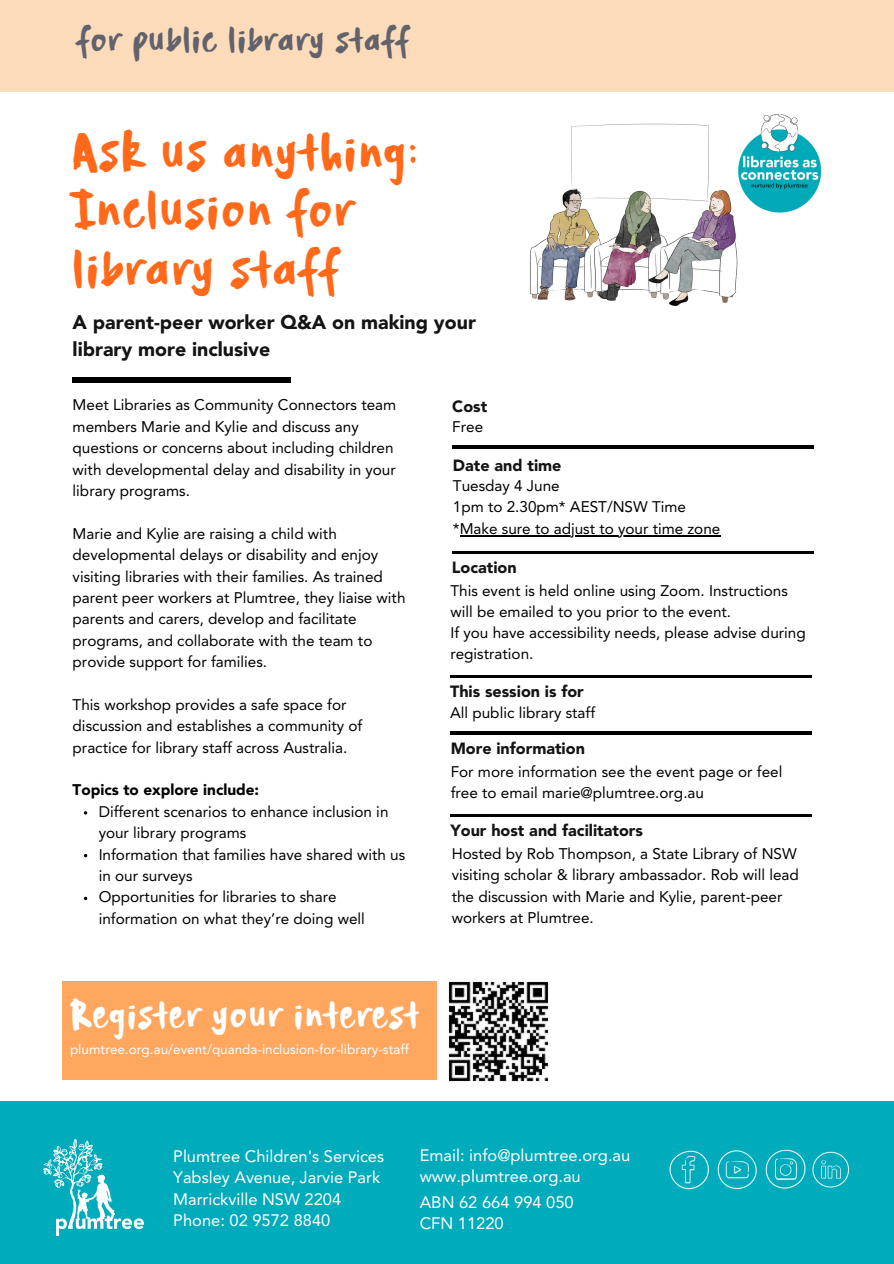
<style>
.page{position:relative;width:894px;height:1264px;background:#fff}
.page>*{position:absolute;margin:0;border:0;box-sizing:border-box;transform-origin:0 0}
.t1{font:37.5px/58.5px "Ashleigh Steel";color:#ff6919}
.t2{font:27.75px "Ashleigh Steel";color:#fff}
.t3{font:25.5px "Ashleigh Steel";color:#62626c}
.t4{font:900 19.5px/26.7px "Avenir LT Std";color:#151414}
.t5{font:16.5px/21.3px "Avenir LT Std";color:#fff}
.t6{font:900 16.2px "Avenir LT Std";color:#151414}
.t7{font:15.3px/21.3px "Avenir LT Std";color:#000}
.t8{font:900 15.3px "Avenir LT Std";color:#000}
.t9{font:13.5px "Avenir LT Std";color:#fff}
</style>
<div class="page">
<div style="left:0;top:0;width:893px;height:92px;background:#fcdbba"></div>
<div style="left:73px;top:377px;width:218px;height:5px;background:#000"></div>
<div style="left:0;top:1100px;width:893px;height:163px;background:#00abbb"></div>
<div style="left:62px;top:980px;width:378px;height:99px;background:#ffa75f"></div>
<hr style="left:452px;top:445px;width:361px;height:3px;background:#000">
<hr style="left:451px;top:551px;width:361px;height:3px;background:#000">
<hr style="left:450px;top:675px;width:361px;height:3px;background:#000">
<hr style="left:450px;top:731px;width:361px;height:3px;background:#000">
<hr style="left:450px;top:814px;width:361px;height:3px;background:#000">
<img style="left:43px;top:1139px;width:101px;height:96px">
<img style="left:669px;top:1150px;width:40px;height:40px">
<img style="left:717px;top:1150px;width:40px;height:40px">
<img style="left:765px;top:1149px;width:41px;height:40px">
<img style="left:812px;top:1151px;width:38px;height:37px">
<img style="left:746px;top:114px;width:76px;height:99px">
<img style="left:529px;top:123px;width:217px;height:183px">
<img style="left:438px;top:980px;width:111px;height:102px">
<hr style="left:459px;top:535px;width:261px;height:1px;background:#000">
<p class="t3" style="left:77px;top:26px;width:335px">for public library staff</p>
<p class="t1" style="left:73px;top:125px;width:348px">Ask us anything:<br>Inclusion for library staff</p>
<p class="t4" style="left:73px;top:310px;width:404px">A parent-peer worker Q&amp;A on making your library more inclusive</p>
<p class="t7" style="left:73px;top:396px;width:325px">Meet Libraries as Community Connectors team members Marie and Kylie and discuss any questions or concerns about including children with developmental delay and disability in your library programs.</p>
<p class="t7" style="left:73px;top:524px;width:334px">Marie and Kylie are raising a child with developmental delays or disability and enjoy visiting libraries with their families. As trained parent peer workers at Plumtree, they liaise with parents and carers, develop and facilitate programs, and collaborate with the team to provide support for families.</p>
<p class="t7" style="left:73px;top:695px;width:291px">This workshop provides a safe space for discussion and establishes a community of practice for library staff across Australia.</p>
<p class="t8" style="left:73px;top:783px;width:188px">Topics to explore include:</p>
<h5 class="t7" style="left:99px;top:802px;width:291px">Different scenarios to enhance inclusion in your library programs</h5>
<h5 class="t7" style="left:99px;top:845px;width:308px">Information that families have shared with us in our surveys</h5>
<h4 class="t7" style="left:99px;top:887px;width:268px">Opportunities for libraries to share information on what they’re doing well</h4>
<p class="t2" style="left:70px;top:1000px;width:351px">Register your interest</p>
<p class="t9" style="left:70px;top:1043px;width:340px">plumtree.org.au/event/quanda-inclusion-for-library-staff</p>
<h5 class="t6" style="left:452px;top:399px;width:36px">Cost</h5>
<h2 class="t7" style="left:452px;top:417px;width:32px">Free</h2>
<h5 class="t6" style="left:453px;top:458px;width:110px">Date and time</h5>
<h5 class="t7" style="left:453px;top:476px;width:269px">Tuesday 4 June<br>1pm to 2.30pm* AEST/NSW Time *Make sure to adjust to your time zone</h5>
<h5 class="t6" style="left:451px;top:561px;width:66px">Location</h5>
<h5 class="t7" style="left:450px;top:581px;width:357px">This event is held online using Zoom. Instructions will be emailed to you prior to the event.<br>If you have accessibility needs, please advise during registration.</h5>
<h5 class="t6" style="left:450px;top:685px;width:135px">This session is for</h5>
<h5 class="t7" style="left:450px;top:703px;width:147px">All public library staff</h5>
<h5 class="t6" style="left:450px;top:741px;width:136px">More information</h5>
<h5 class="t7" style="left:450px;top:762px;width:333px">For more information see the event page or feel free to email marie@plumtree.org.au</h5>
<h5 class="t6" style="left:450px;top:824px;width:194px">Your host and facilitators</h5>
<h5 class="t7" style="left:451px;top:844px;width:348px">Hosted by Rob Thompson, a State Library of NSW visiting scholar &amp; library ambassador. Rob will lead the discussion with Marie and Kylie, parent-peer workers at Plumtree.</h5>
<h5 class="t5" style="left:173px;top:1146px;width:212px">Plumtree Children's Services<br>Yabsley Avenue, Jarvie Park<br>Marrickville NSW 2204<br>Phone: 02 9572 8840</h5>
<h5 class="t5" style="left:419px;top:1146px;width:212px">Email: info@plumtree.org.au www.plumtree.org.au</h5>
<h5 class="t5" style="left:419px;top:1192px;width:156px">ABN 62 664 994 050<br>CFN 11220</h5>
</div>
